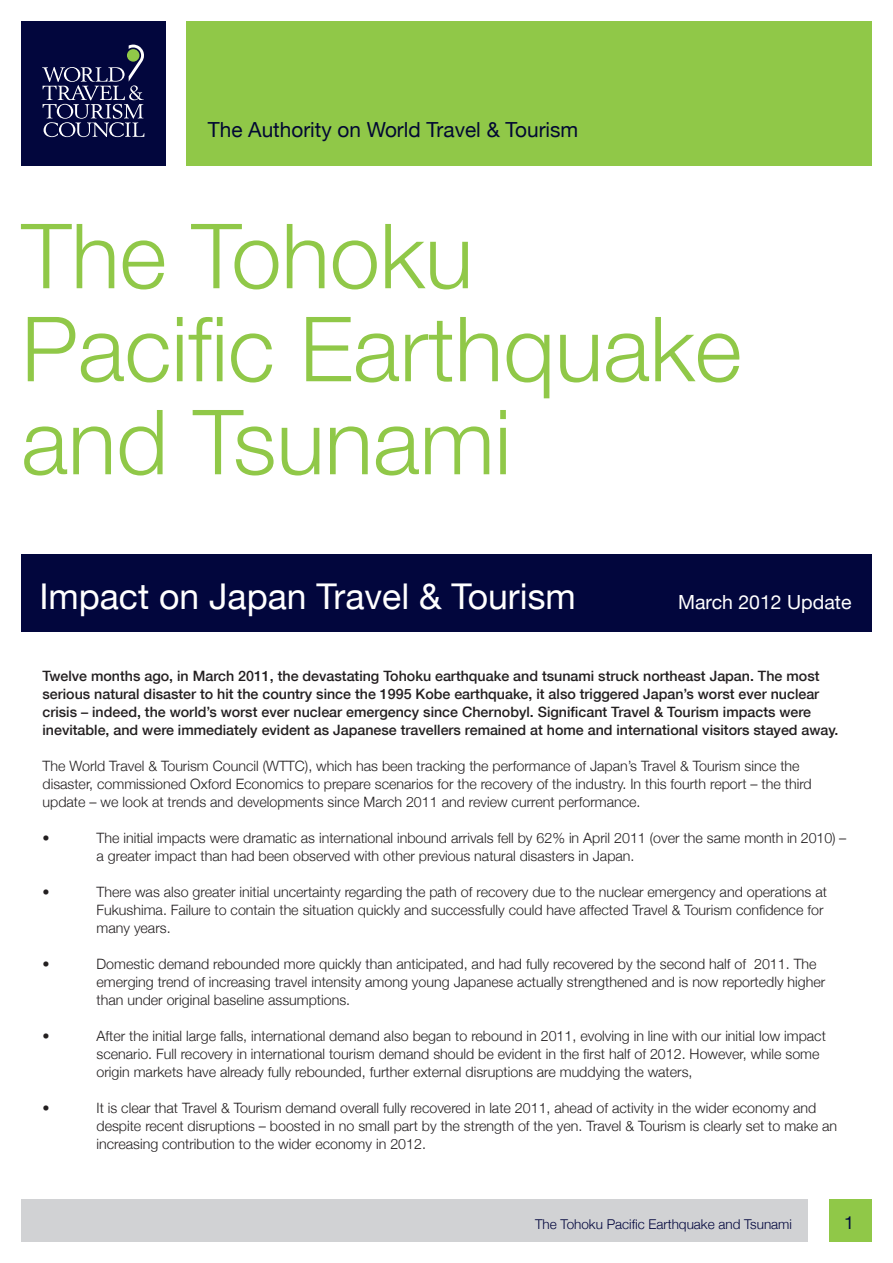
<style>
.page{position:relative;width:893px;height:1263px;background:#fff}
.page>*{position:absolute;margin:0;border:0;box-sizing:border-box;transform-origin:0 0}
.t1{font:300 90px "Helvetica Neue";color:#90c848}
.t2{font:35.55px "Helvetica Neue";color:#fff}
.t3{font:20.85px "Helvetica Neue";color:#020833}
.t4{font:19.5px "Helvetica Neue";color:#fff}
.t5{font:18px "Helvetica Neue";color:#000a40}
.t6{font:300 14.25px/18px "Helvetica Neue";color:#231f20}
.t7{font:500 14.25px "Helvetica Neue";color:#231f20}
.t8{font:300 13.5px "Helvetica Neue";color:#02063d}
</style>
<div class="page">
<div style="left:21px;top:1199px;width:787px;height:43px;background:#d1d2d4"></div>
<div style="left:829px;top:1199px;width:43px;height:43px;background:#90c848"></div>
<div style="left:21px;top:553px;width:851px;height:78px;background:#02063d"></div>
<div style="left:21px;top:21px;width:144px;height:144px;background:#02063d"></div>
<svg style="left:42px;top:45px;width:102px;height:92px"></svg>
<div style="left:127px;top:49px;width:12px;height:13px;background:#90c848;border-radius:50%"></div>
<div style="left:187px;top:21px;width:685px;height:144px;background:#90c848"></div>
<p class="t3" style="left:208px;top:117px;width:372px">The Authority on World Travel &amp; Tourism</p>
<p class="t1" style="left:21px;top:201px;width:453px">The Tohoku</p>
<p class="t1" style="left:21px;top:294px;width:722px">Pacific Earthquake</p>
<p class="t1" style="left:21px;top:387px;width:492px">and Tsunami</p>
<p class="t2" style="left:39px;top:575px;width:538px">Impact on Japan Travel &amp; Tourism</p>
<p class="t4" style="left:678px;top:590px;width:175px">March 2012 Update</p>
<p class="t7" style="left:43px;top:667px;width:778px">Twelve months ago, in March 2011, the devastating Tohoku earthquake and tsunami struck northeast Japan. The most</p>
<p class="t7" style="left:43px;top:685px;width:778px">serious natural disaster to hit the country since the 1995 Kobe earthquake, it also triggered Japan’s worst ever nuclear</p>
<p class="t7" style="left:43px;top:703px;width:770px">crisis – indeed, the world’s worst ever nuclear emergency since Chernobyl. Significant Travel &amp; Tourism impacts were</p>
<p class="t7" style="left:43px;top:721px;width:797px">inevitable, and were immediately evident as Japanese travellers remained at home and international visitors stayed away.</p>
<p class="t6" style="left:43px;top:756px;width:759px">The World Travel &amp; Tourism Council (WTTC), which has been tracking the performance of Japan’s Travel &amp; Tourism since the</p>
<p class="t6" style="left:43px;top:774px;width:771px">disaster, commissioned Oxford Economics to prepare scenarios for the recovery of the industry. In this fourth report – the third</p>
<p class="t6" style="left:43px;top:792px;width:599px">update – we look at trends and developments since March 2011 and review current performance.</p>
<p class="t6" style="left:43px;top:828px;width:9px">•</p>
<p class="t6" style="left:97px;top:828px;width:751px">The initial impacts were dramatic as international inbound arrivals fell by 62% in April 2011 (over the same month in 2010) – a greater impact than had been observed with other previous natural disasters in Japan.</p>
<p class="t6" style="left:43px;top:882px;width:9px">•</p>
<p class="t6" style="left:97px;top:882px;width:732px">There was also greater initial uncertainty regarding the path of recovery due to the nuclear emergency and operations at<br>Fukushima. Failure to contain the situation quickly and successfully could have affected Travel &amp; Tourism confidence for many years.</p>
<p class="t6" style="left:43px;top:954px;width:9px">•</p>
<p class="t6" style="left:97px;top:954px;width:730px">Domestic demand rebounded more quickly than anticipated, and had fully recovered by the second half of 2011. The emerging trend of increasing travel intensity among young Japanese actually strengthened and is now reportedly higher than under original baseline assumptions.</p>
<p class="t6" style="left:43px;top:1026px;width:9px">•</p>
<p class="t6" style="left:97px;top:1026px;width:731px">After the initial large falls, international demand also began to rebound in 2011, evolving in line with our initial low impact scenario. Full recovery in international tourism demand should be evident in the first half of 2012. However, while some origin markets have already fully rebounded, further external disruptions are muddying the waters,</p>
<p class="t6" style="left:43px;top:1098px;width:9px">•</p>
<p class="t6" style="left:97px;top:1098px;width:742px">It is clear that Travel &amp; Tourism demand overall fully recovered in late 2011, ahead of activity in the wider economy and despite recent disruptions – boosted in no small part by the strength of the yen. Travel &amp; Tourism is clearly set to make an increasing contribution to the wider economy in 2012.</p>
<p class="t8" style="left:535px;top:1216px;width:258px">The Tohoku Pacific Earthquake and Tsunami</p>
<p class="t5" style="left:844px;top:1212px;width:12px">1</p>
</div>
